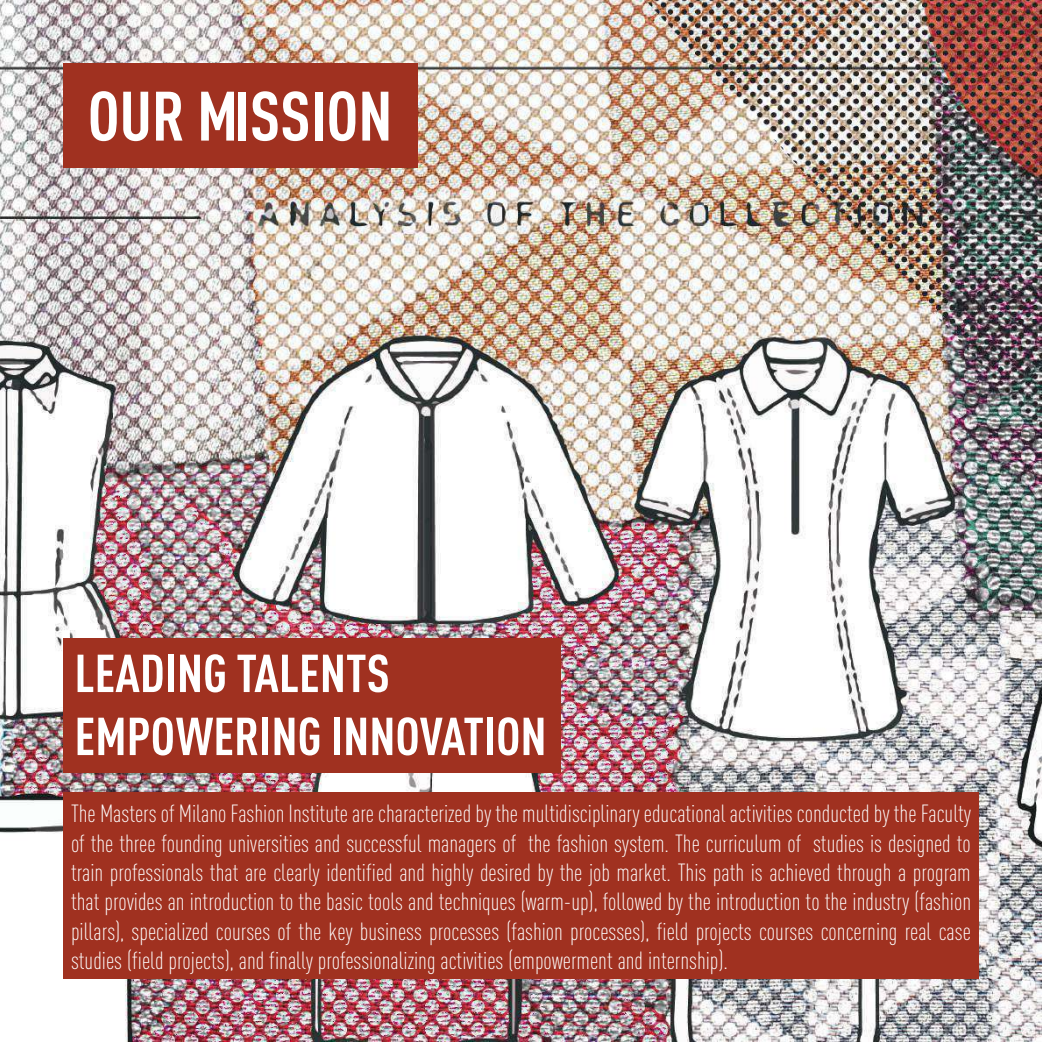
<style>
.page{position:relative;width:1042px;height:1042px;background:#fff}
.page>*{position:absolute;margin:0;border:0;box-sizing:border-box;transform-origin:0 0}
.t1{font:700 68.6px "DIN Cond";color:#fff}
.t2{font:700 52.5px/63px "DIN Cond";color:#fff}
.t3{font:300 24.5px/29.4px "DIN Cond";color:#fff;text-align:justify}
</style>
<div class="page">
<img style="left:0;top:0;width:1041px;height:1042px">
<div style="left:63px;top:63px;width:354px;height:104px;background:#a03120"></div>
<div style="left:63px;top:792px;width:916px;height:187px;background:#a03120"></div>
<div style="left:63px;top:637px;width:498px;height:135px;background:#a03120"></div>
<h1 class="t1" style="left:88px;top:74px;width:306px">OUR MISSION</h1>
<h2 class="t2" style="left:74px;top:640px;width:474px">LEADING TALENTS<br>EMPOWERING INNOVATION</h2>
<p class="t3" style="left:71px;top:799px;width:901px">The Masters of Milano Fashion Institute are characterized by the multidisciplinary educational activities conducted by the Faculty of the three founding universities and successful managers of the fashion system. The curriculum of studies is designed to train professionals that are clearly identified and highly desired by the job market. This path is achieved through a program that provides an introduction to the basic tools and techniques (warm-up), followed by the introduction to the industry (fashion pillars), specialized courses of the key business processes (fashion processes), field projects courses concerning real case studies (field projects), and finally professionalizing activities (empowerment and internship).</p>
</div>
